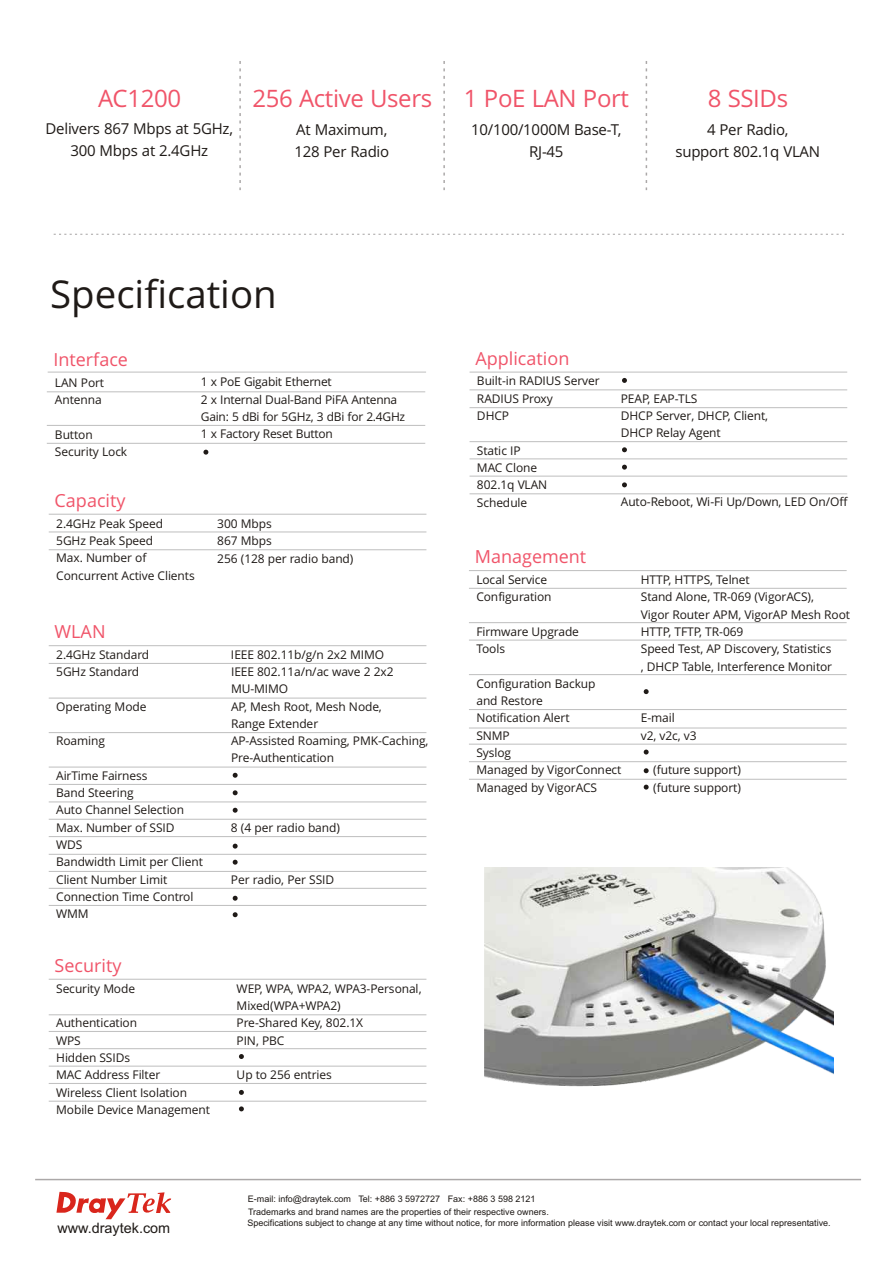
<style>
.page{position:relative;width:893px;height:1263px;background:#fff}
.page>*{position:absolute;margin:0;border:0;box-sizing:border-box;transform-origin:0 0}
.t1{font:38.4px "Open Sans";color:#1f1a17}
.t2{font:24px "Open Sans";letter-spacing:-.015em;color:#f05469}
.t3{font:18px "Open Sans";color:#f05469}
.t4{font:15px/22.5px "Open Sans";letter-spacing:-.015em;color:#1f1a17;text-align:center}
.t5{font:14.4px "Arial";color:#1f1a17}
.t6{font:12px/17.2px "Open Sans";letter-spacing:-.015em;color:#1f1a17}
.t7{font:9px/12.6px "Arial";color:#1f1a17}
</style>
<div class="page">
<hr style="left:35px;top:1179px;width:826px;height:1px;background:#aba8a8">
<svg style="left:56px;top:1192px;width:115px;height:28px"></svg>
<hr style="left:48px;top:372px;width:378px;height:1px;background:#c2c2c2">
<hr style="left:47px;top:391px;width:378px;height:1px;background:#c2c2c2">
<hr style="left:47px;top:425px;width:378px;height:1px;background:#c2c2c2">
<hr style="left:47px;top:443px;width:378px;height:1px;background:#c2c2c2">
<svg style="left:203px;top:450px;width:5px;height:5px"></svg>
<hr style="left:49px;top:514px;width:377px;height:1px;background:#c2c2c2">
<hr style="left:49px;top:531px;width:377px;height:1px;background:#c2c2c2">
<hr style="left:49px;top:549px;width:377px;height:1px;background:#c2c2c2">
<hr style="left:49px;top:645px;width:377px;height:1px;background:#c2c2c2">
<hr style="left:49px;top:663px;width:377px;height:1px;background:#c2c2c2">
<hr style="left:49px;top:905px;width:377px;height:1px;background:#c2c2c2">
<hr style="left:49px;top:784px;width:377px;height:1px;background:#c2c2c2">
<hr style="left:49px;top:801px;width:377px;height:1px;background:#c2c2c2">
<hr style="left:49px;top:819px;width:377px;height:1px;background:#c2c2c2">
<hr style="left:49px;top:836px;width:377px;height:1px;background:#c2c2c2">
<hr style="left:49px;top:854px;width:377px;height:1px;background:#c2c2c2">
<hr style="left:49px;top:871px;width:377px;height:1px;background:#c2c2c2">
<hr style="left:49px;top:888px;width:377px;height:1px;background:#c2c2c2">
<hr style="left:49px;top:732px;width:377px;height:1px;background:#c2c2c2">
<hr style="left:49px;top:697px;width:377px;height:2px;background:#c2c2c2">
<svg style="left:233px;top:808px;width:5px;height:5px"></svg>
<svg style="left:233px;top:773px;width:5px;height:5px"></svg>
<svg style="left:233px;top:860px;width:5px;height:5px"></svg>
<svg style="left:233px;top:896px;width:5px;height:5px"></svg>
<svg style="left:233px;top:844px;width:5px;height:5px"></svg>
<hr style="left:470px;top:372px;width:377px;height:1px;background:#c2c2c2">
<hr style="left:470px;top:389px;width:377px;height:1px;background:#c2c2c2">
<hr style="left:470px;top:407px;width:377px;height:1px;background:#c2c2c2">
<svg style="left:622px;top:378px;width:5px;height:5px"></svg>
<hr style="left:470px;top:441px;width:377px;height:1px;background:#c2c2c2">
<hr style="left:470px;top:458px;width:377px;height:1px;background:#c2c2c2">
<hr style="left:470px;top:476px;width:377px;height:1px;background:#c2c2c2">
<hr style="left:470px;top:493px;width:377px;height:1px;background:#c2c2c2">
<svg style="left:622px;top:447px;width:5px;height:5px"></svg>
<svg style="left:622px;top:465px;width:5px;height:5px"></svg>
<svg style="left:622px;top:482px;width:5px;height:5px"></svg>
<hr style="left:469px;top:570px;width:378px;height:1px;background:#c2c2c2">
<hr style="left:469px;top:588px;width:378px;height:1px;background:#c2c2c2">
<hr style="left:469px;top:622px;width:378px;height:1px;background:#c2c2c2">
<hr style="left:469px;top:639px;width:378px;height:2px;background:#c2c2c2">
<hr style="left:469px;top:709px;width:378px;height:1px;background:#c2c2c2">
<hr style="left:469px;top:674px;width:378px;height:1px;background:#c2c2c2">
<svg style="left:644px;top:768px;width:5px;height:5px"></svg>
<svg style="left:644px;top:785px;width:5px;height:4px"></svg>
<svg style="left:239px;top:61px;width:2px;height:129px"></svg>
<svg style="left:646px;top:61px;width:1px;height:129px"></svg>
<svg style="left:443px;top:61px;width:2px;height:129px"></svg>
<img style="left:484px;top:868px;width:349px;height:219px">
<svg style="left:54px;top:234px;width:790px;height:1px"></svg>
<hr style="left:49px;top:766px;width:377px;height:2px;background:#c2c2c2">
<svg style="left:233px;top:790px;width:5px;height:5px"></svg>
<svg style="left:233px;top:912px;width:5px;height:5px"></svg>
<hr style="left:469px;top:727px;width:378px;height:1px;background:#c2c2c2">
<hr style="left:469px;top:744px;width:378px;height:1px;background:#c2c2c2">
<hr style="left:469px;top:761px;width:378px;height:1px;background:#c2c2c2">
<svg style="left:644px;top:749px;width:5px;height:5px"></svg>
<svg style="left:644px;top:689px;width:5px;height:5px"></svg>
<hr style="left:469px;top:779px;width:378px;height:1px;background:#c2c2c2">
<hr style="left:49px;top:979px;width:377px;height:1px;background:#c2c2c2">
<hr style="left:49px;top:1031px;width:377px;height:1px;background:#c2c2c2">
<hr style="left:49px;top:1014px;width:377px;height:1px;background:#c2c2c2">
<hr style="left:49px;top:1048px;width:377px;height:1px;background:#c2c2c2">
<hr style="left:49px;top:1065px;width:377px;height:2px;background:#c2c2c2">
<hr style="left:49px;top:1083px;width:377px;height:1px;background:#c2c2c2">
<hr style="left:49px;top:1101px;width:377px;height:1px;background:#c2c2c2">
<svg style="left:239px;top:1054px;width:5px;height:5px"></svg>
<svg style="left:239px;top:1090px;width:5px;height:5px"></svg>
<svg style="left:239px;top:1106px;width:5px;height:5px"></svg>
<h2 class="t2" style="left:98px;top:89px;width:84px">AC1200</h2>
<h2 class="t2" style="left:252px;top:89px;width:181px">256 Active Users</h2>
<p class="t4" style="left:294px;top:119px;width:96px;text-align:left">At Maximum,<br>128 Per Radio</p>
<p class="t4" style="left:46px;top:119px;width:189px">Delivers 867 Mbps at 5GHz,<br>300 Mbps at 2.4GHz</p>
<h2 class="t2" style="left:464px;top:89px;width:167px">1 PoE LAN Port</h2>
<p class="t4" style="left:471px;top:119px;width:152px">10/100/1000M Base-T,<br>RJ-45</p>
<h2 class="t2" style="left:708px;top:89px;width:82px">8 SSIDs</h2>
<p class="t4" style="left:675px;top:119px;width:146px">4 Per Radio,<br>support 802.1q VLAN</p>
<h1 class="t1" style="left:50px;top:279px;width:228px">Specification</h1>
<h3 class="t3" style="left:53px;top:352px;width:76px">Interface</h3>
<p class="t6" style="left:55px;top:375px;width:51px">LAN Port<br>Antenna</p>
<p class="t6" style="left:55px;top:427px;width:74px">Button<br>Security Lock</p>
<h3 class="t3" style="left:55px;top:493px;width:72px">Capacity</h3>
<p class="t6" style="left:56px;top:516px;width:140px">2.4GHz Peak Speed<br>5GHz Peak Speed<br>Max. Number of<br>Concurrent Active Clients</p>
<p class="t6" style="left:217px;top:516px;width:138px">300 Mbps<br>867 Mbps<br>256 (128 per radio band)</p>
<p class="t6" style="left:201px;top:375px;width:132px">1 x PoE Gigabit Ethernet</p>
<p class="t6" style="left:201px;top:392px;width:206px">2 x Internal Dual-Band PiFA Antenna<br>Gain: 5 dBi for 5GHz, 3 dBi for 2.4GHz<br>1 x Factory Reset Button</p>
<h3 class="t3" style="left:55px;top:624px;width:52px">WLAN</h3>
<p class="t6" style="left:56px;top:647px;width:95px">2.4GHz Standard<br>5GHz Standard</p>
<p class="t6" style="left:56px;top:699px;width:92px">Operating Mode</p>
<p class="t6" style="left:56px;top:733px;width:50px">Roaming</p>
<p class="t6" style="left:56px;top:768px;width:148px">AirTime Fairness<br>Band Steering<br>Auto Channel Selection<br>Max. Number of SSID<br>WDS<br>Bandwidth Limit per Client<br>Client Number Limit<br>Connection Time Control<br>WMM</p>
<h3 class="t3" style="left:55px;top:958px;width:68px">Security</h3>
<p class="t6" style="left:56px;top:981px;width:80px">Security Mode</p>
<p class="t6" style="left:56px;top:1015px;width:155px">Authentication<br>WPS<br>Hidden SSIDs<br>MAC Address Filter<br>Wireless Client Isolation<br>Mobile Device Management</p>
<p class="t6" style="left:231px;top:647px;width:155px">IEEE 802.11b/g/n 2x2 MIMO</p>
<p class="t6" style="left:231px;top:664px;width:199px">IEEE 802.11a/n/ac wave 2 2x2<br>MU-MIMO<br>AP, Mesh Root, Mesh Node,<br>Range Extender<br>AP-Assisted Roaming, PMK-Caching,<br>Pre-Authentication</p>
<p class="t6" style="left:231px;top:820px;width:111px">8 (4 per radio band)</p>
<p class="t6" style="left:231px;top:872px;width:105px">Per radio, Per SSID</p>
<p class="t6" style="left:237px;top:981px;width:186px">WEP, WPA, WPA2, WPA3-Personal,<br>Mixed(WPA+WPA2)<br>Pre-Shared Key, 802.1X<br>PIN, PBC</p>
<p class="t6" style="left:237px;top:1067px;width:97px">Up to 256 entries</p>
<h3 class="t3" style="left:475px;top:351px;width:95px">Application</h3>
<p class="t6" style="left:477px;top:374px;width:124px">Built-in RADIUS Server<br>RADIUS Proxy<br>DHCP</p>
<p class="t6" style="left:477px;top:443px;width:72px">Static IP<br>MAC Clone<br>802.1q VLAN<br>Schedule</p>
<p class="t6" style="left:621px;top:391px;width:78px">PEAP, EAP-TLS</p>
<p class="t6" style="left:621px;top:408px;width:149px">DHCP Server, DHCP, Client,<br>DHCP Relay Agent</p>
<p class="t6" style="left:621px;top:495px;width:228px">Auto-Reboot, Wi-Fi Up/Down, LED On/Off</p>
<h3 class="t3" style="left:475px;top:549px;width:113px">Management</h3>
<p class="t6" style="left:476px;top:572px;width:77px">Local Service<br>Configuration</p>
<p class="t6" style="left:476px;top:624px;width:104px">Firmware Upgrade<br>Tools</p>
<p class="t6" style="left:476px;top:676px;width:147px">Configuration Backup<br>and Restore<br>Notification Alert<br>SNMP<br>Syslog<br>Managed by VigorConnect<br>Managed by VigorACS</p>
<p class="t6" style="left:641px;top:572px;width:110px">HTTP, HTTPS, Telnet</p>
<p class="t6" style="left:641px;top:589px;width:211px">Stand Alone, TR-069 (VigorACS),<br>Vigor Router APM, VigorAP Mesh Root<br>HTTP, TFTP, TR-069<br>Speed Test, AP Discovery, Statistics<br>, DHCP Table, Interference Monitor</p>
<p class="t6" style="left:641px;top:711px;width:57px">E-mail<br>v2, v2c, v3</p>
<p class="t6" style="left:653px;top:763px;width:89px">(future support) (future support)</p>
<p class="t5" style="left:57px;top:1222px;width:114px">www.draytek.com</p>
<p class="t7" style="left:248px;top:1193px;width:302px">E-mail: info@draytek.com Tel: +886 3 5972727 Fax: +886 3 598 2121<br>Trademarks and brand names are the properties of their respective owners.</p>
<p class="t7" style="left:247px;top:1218px;width:585px">Specifications subject to change at any time without notice, for more information please visit www.draytek.com or contact your local representative.</p>
</div>
